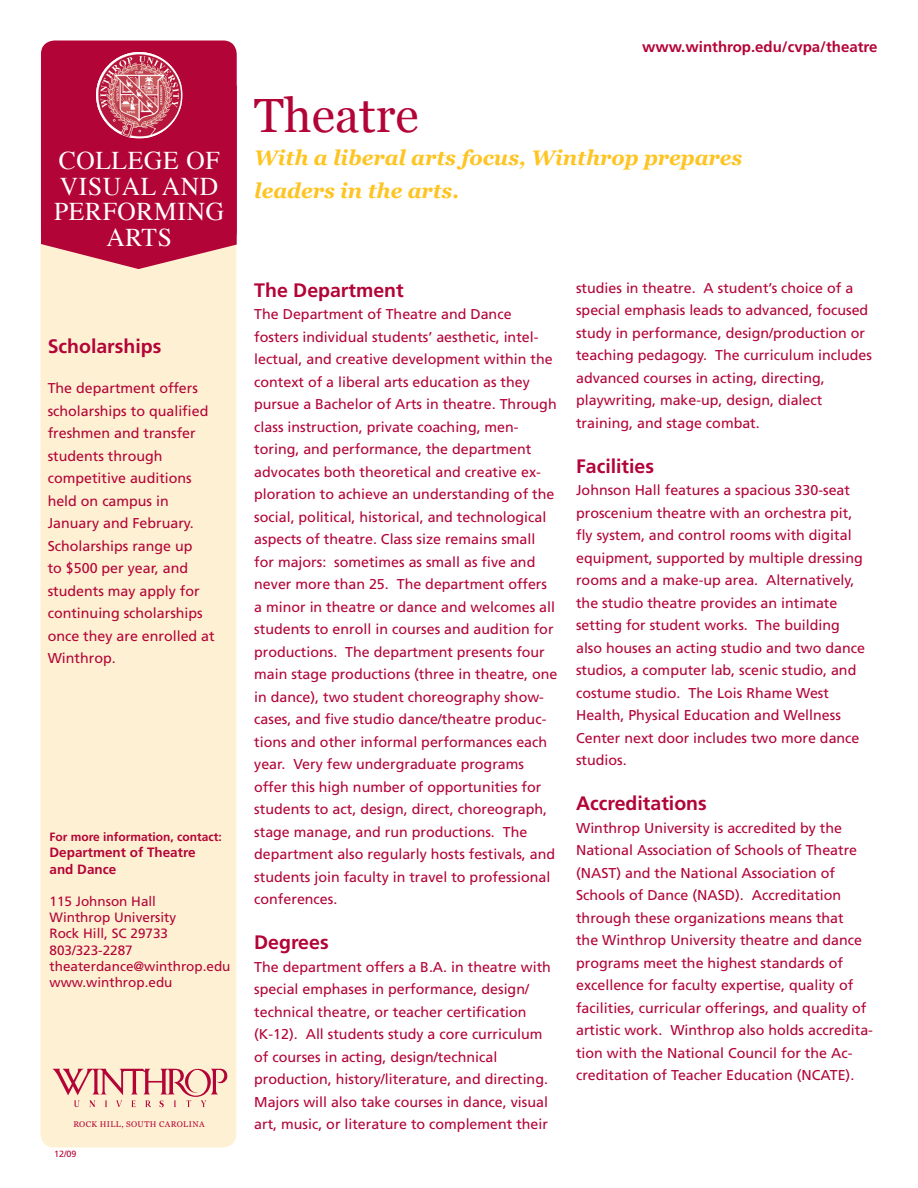
<style>
.page{position:relative;width:918px;height:1188px;background:#fff}
.page>*{position:absolute;margin:0;border:0;box-sizing:border-box;transform-origin:0 0}
.t1{font:48px "Georgia";color:#b30437}
.t2{font:25.5px/25.5px "Times";letter-spacing:.025em;color:#fff;text-align:center}
.t3{font:italic 700 21px/33px "Georgia";color:#fec422}
.t4{font:700 19.5px "Frutiger LT Std";color:#b30437}
.t5{font:700 15px "Frutiger LT Std";color:#b30437}
.t6{font:14.25px/22.5px "Frutiger LT Std";color:#b30437}
.t7{font:13.5px/16.2px "Frutiger LT Std";color:#b30437}
.t8{font:700 13.5px/16.2px "Frutiger LT Std";color:#b30437}
.t9{font:700 12px "Frutiger LT Std";color:#b30437}
.t10{font:9px "Frutiger LT Std";color:#b30437}
.t11{font:8.25px "Georgia";letter-spacing:.05em;color:#b30437}
</style>
<div class="page">
<div style="left:41px;top:40px;width:196px;height:46px;background:#b30437"></div>
<div style="left:40px;top:232px;width:196px;height:916px;background:#fef1d3;border-radius:14px"></div>
<svg style="left:41px;top:86px;width:196px;height:183px;background:#b81643"></svg>
<img style="left:96px;top:52px;width:85px;height:86px">
<svg style="left:53px;top:1069px;width:174px;height:38px"></svg>
<h2 class="t2" style="left:54px;top:146px;width:172px">COLLEGE OF<br>VISUAL AND<br>PERFORMING<br>ARTS</h2>
<h3 class="t4" style="left:48px;top:334px;width:115px">Scholarships</h3>
<p class="t6" style="left:48px;top:377px;width:169px">The department offers scholarships to qualified freshmen and transfer students through competitive auditions held on campus in<br>January and February.<br>Scholarships range up<br>to $500 per year, and students may apply for continuing scholarships once they are enrolled at<br>Winthrop.</p>
<p class="t9" style="left:50px;top:830px;width:174px">For more information, contact:</p>
<p class="t8" style="left:50px;top:845px;width:148px">Department of Theatre and Dance</p>
<p class="t7" style="left:50px;top:893px;width:183px">115 Johnson Hall<br>Winthrop University<br>Rock Hill, SC 29733<br>803/323-2287 theaterdance@winthrop.edu www.winthrop.edu</p>
<p class="t11" style="left:73px;top:1120px;width:133px">ROCK HILL, SOUTH CAROLINA</p>
<p class="t10" style="left:54px;top:1149px;width:24px">12/09</p>
<p class="t5" style="left:642px;top:38px;width:237px">www.winthrop.edu/cvpa/theatre</p>
<h1 class="t1" style="left:254px;top:89px;width:166px">Theatre</h1>
<h3 class="t3" style="left:254px;top:142px;width:490px">With a liberal arts focus, Winthrop prepares leaders in the arts.</h3>
<h3 class="t4" style="left:254px;top:278px;width:151px">The Department</h3>
<p class="t6" style="left:254px;top:303px;width:305px">The Department of Theatre and Dance fosters individual students’ aesthetic, intel&shy;lectual, and creative development within the context of a liberal arts education as they pursue a Bachelor of Arts in theatre. Through class instruction, private coaching, men&shy;toring, and performance, the department advocates both theoretical and creative ex&shy;ploration to achieve an understanding of the social, political, historical, and technological aspects of theatre. Class size remains small for majors: sometimes as small as five and never more than 25. The department offers a minor in theatre or dance and welcomes all students to enroll in courses and audition for productions. The department presents four main stage productions (three in theatre, one in dance), two student choreography show&shy;cases, and five studio dance/theatre produc&shy;tions and other informal performances each year. Very few undergraduate programs offer this high number of opportunities for students to act, design, direct, choreograph, stage manage, and run productions. The department also regularly hosts festivals, and students join faculty in travel to professional conferences.</p>
<h3 class="t4" style="left:254px;top:931px;width:76px">Degrees</h3>
<p class="t6" style="left:254px;top:955px;width:298px">The department offers a B.A. in theatre with special emphases in performance, design/ technical theatre, or teacher certification (K-12). All students study a core curriculum of courses in acting, design/technical production, history/literature, and directing.<br>Majors will also take courses in dance, visual art, music, or literature to complement their</p>
<p class="t6" style="left:576px;top:277px;width:297px">studies in theatre. A student’s choice of a special emphasis leads to advanced, focused study in performance, design/production or teaching pedagogy. The curriculum includes advanced courses in acting, directing, playwriting, make-up, design, dialect training, and stage combat.</p>
<h3 class="t4" style="left:576px;top:454px;width:80px">Facilities</h3>
<p class="t6" style="left:576px;top:479px;width:291px">Johnson Hall features a spacious 330-seat proscenium theatre with an orchestra pit, fly system, and control rooms with digital equipment, supported by multiple dressing rooms and a make-up area. Alternatively, the studio theatre provides an intimate setting for student works. The building also houses an acting studio and two dance studios, a computer lab, scenic studio, and costume studio. The Lois Rhame West Health, Physical Education and Wellness Center next door includes two more dance studios.</p>
<h3 class="t4" style="left:576px;top:792px;width:132px">Accreditations</h3>
<p class="t6" style="left:576px;top:817px;width:298px">Winthrop University is accredited by the National Association of Schools of Theatre (NAST) and the National Association of Schools of Dance (NASD). Accreditation through these organizations means that<br>the Winthrop University theatre and dance programs meet the highest standards of excellence for faculty expertise, quality of facilities, curricular offerings, and quality of artistic work. Winthrop also holds accredita&shy;tion with the National Council for the Ac&shy;creditation of Teacher Education (NCATE).</p>
</div>
